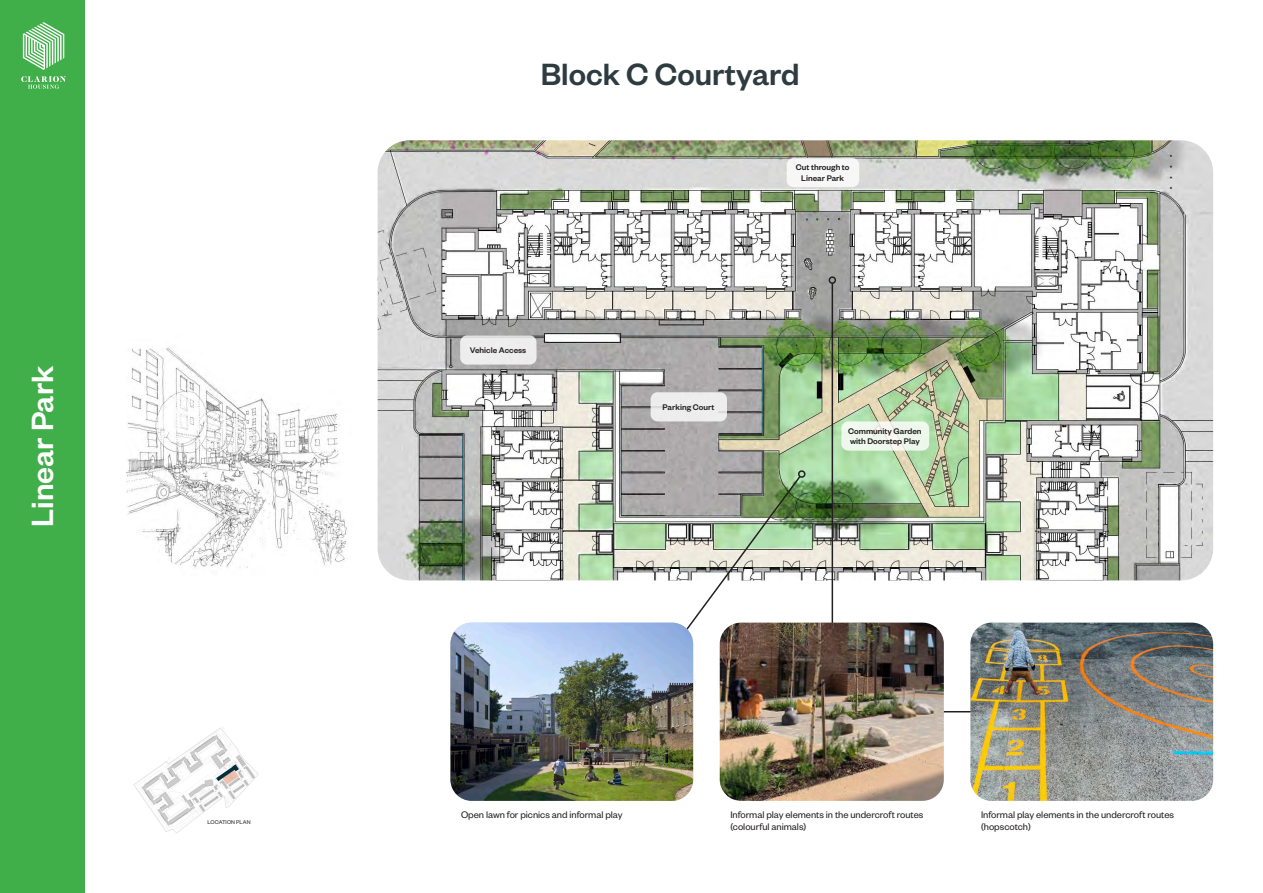
<style>
.page{position:relative;width:1263px;height:893px;background:#40ae49}
.page>*{position:absolute;margin:0;border:0;box-sizing:border-box;transform-origin:0 0}
.Section_title_Dark_G{font:500 33.75px "Founders Grotesk";color:#2e3b40}
.t1{font:500 33.75px "Founders Grotesk";color:#fff}
.Text_-_Body_-_14_16p{font:10.5px/12px "Founders Grotesk";color:#231f20}
.Image_caption_black{font:500 9px/10.8px "Founders Grotesk";color:#231f20;text-align:center}
.Label_8pt{font:6px "Founders Grotesk";letter-spacing:.01em;color:#231f20}
</style>
<div class="page">
<div style="left:85px;top:0;width:1178px;height:893px;background:#fff"></div>
<svg style="left:23px;top:22px;width:41px;height:48px"></svg>
<svg style="left:21px;top:76px;width:45px;height:13px"></svg>
<img style="left:126px;top:347px;width:221px;height:221px">
<img style="left:378px;top:140px;width:835px;height:440px">
<img style="left:133px;top:727px;width:125px;height:106px">
<div style="left:129px;top:723px;width:133px;height:114px;border:3px solid #fff;border-radius:13px"></div>
<svg style="left:216px;top:764px;width:23px;height:21px"></svg>
<hr style="left:831px;top:283px;width:2px;height:353px;background:#231f20">
<div style="left:828px;top:276px;width:8px;height:8px;border:2px solid #231f20;border-radius:50%"></div>
<hr style="left:885px;top:711px;width:152px;height:1px;background:#231f20">
<svg style="left:649px;top:469px;width:158px;height:210px"></svg>
<div style="left:787px;top:158px;width:72px;height:29px;background:#f7f7f7;border-radius:7px"></div>
<div style="left:460px;top:335px;width:76px;height:30px;background:linear-gradient(to bottom,#e8e8e8,#f0eff0);border-radius:7px"></div>
<div style="left:651px;top:392px;width:76px;height:29px;background:#eee;border-radius:7px"></div>
<svg style="left:841px;top:421px;width:88px;height:30px;fill:#eef7ed"></svg>
<img style="left:450px;top:623px;width:243px;height:178px">
<img style="left:970px;top:623px;width:243px;height:178px">
<img style="left:720px;top:623px;width:224px;height:178px">
<h1 class="t1" style="left:21px;top:527px;width:162px;rotate:-90deg">Linear Park</h1>
<p class="Label_8pt" style="left:208px;top:818px;width:44px">LOCATION PLAN</p>
<p class="Section_title_Dark_G" style="left:541px;top:53px;width:260px">Block C Courtyard</p>
<p class="Image_caption_black" style="left:470px;top:344px;width:58px">Vehicle Access</p>
<p class="Image_caption_black" style="left:796px;top:161px;width:55px">Cut through to<br>Linear Park</p>
<p class="Image_caption_black" style="left:662px;top:401px;width:53px">Parking Court</p>
<p class="Image_caption_black" style="left:848px;top:425px;width:75px;text-align:left">Community Garden with Doorstep Play</p>
<p class="Text_-_Body_-_14_16p" style="left:461px;top:808px;width:163px">Open lawn for picnics and informal play</p>
<p class="Text_-_Body_-_14_16p" style="left:981px;top:808px;width:195px">Informal play elements in the undercroft routes (hopscotch)</p>
<p class="Text_-_Body_-_14_16p" style="left:730px;top:808px;width:195px">Informal play elements in the undercroft routes (colourful animals)</p>
</div>
